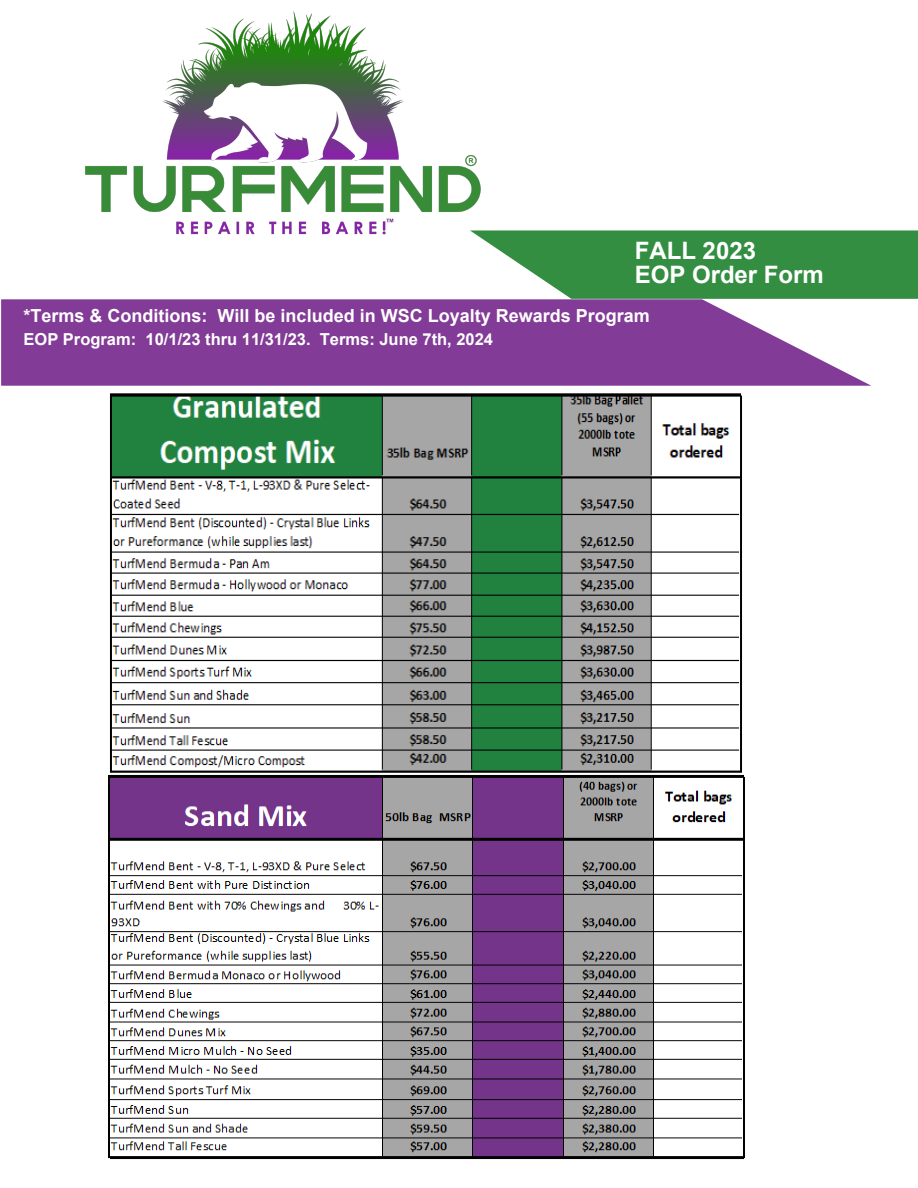
<style>
.page{position:relative;width:918px;height:1188px;background:#fff}
.page>*{position:absolute;margin:0;border:0;box-sizing:border-box;transform-origin:0 0}
.t1{font:700 24px/24px "Arial";color:#fff}
.t2{font:700 18px "Arial";color:#fff}
.t3{font:700 16.5px "Arial";color:#fff}
</style>
<div class="page">
<img style="left:85px;top:11px;width:396px;height:224px">
<svg style="left:1px;top:299px;width:870px;height:87px;background:#8e4ea0"></svg>
<svg style="left:470px;top:230px;width:448px;height:69px;background:#4d9c5a"></svg>
<img style="left:110px;top:393px;width:632px;height:380px">
<img style="left:108px;top:775px;width:637px;height:384px">
<h1 class="t1" style="left:635px;top:239px;width:191px">FALL 2023<br>EOP Order Form</h1>
<p class="t2" style="left:24px;top:306px;width:628px">*Terms &amp; Conditions: Will be included in WSC Loyalty Rewards Program</p>
<p class="t3" style="left:24px;top:330px;width:471px">EOP Program: 10/1/23 thru 11/31/23. Terms: June 7th, 2024</p>
</div>
